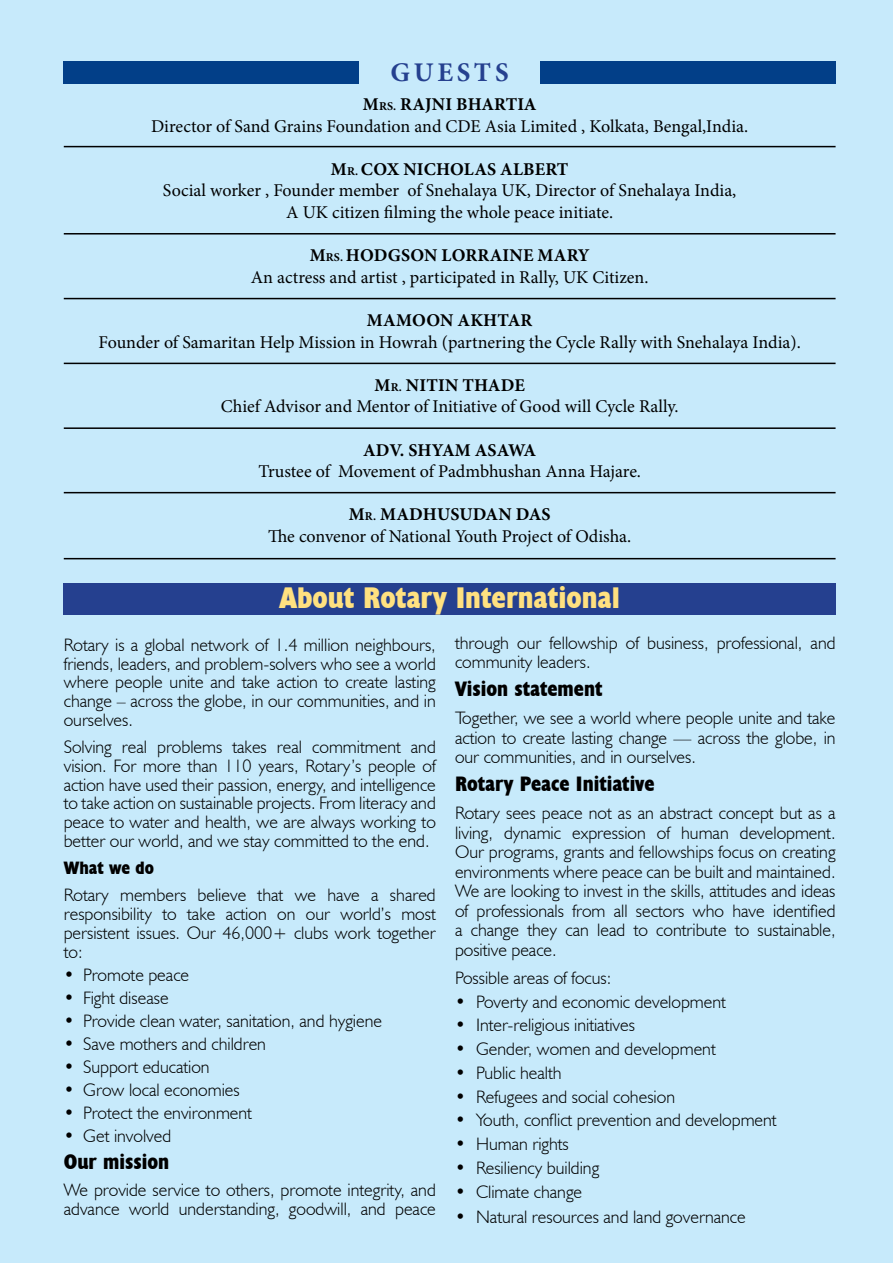
<style>
.page{position:relative;width:893px;height:1263px;background:#c7eafb}
.page>*{position:absolute;margin:0;border:0;box-sizing:border-box;transform-origin:0 0}
.t1{font:700 condensed 30px "Humanist 521 BT Xtra";color:#ffe180}
.t2{font:700 27px "Minion Pro";letter-spacing:.14em;color:#25408f}
.t3{font:700 condensed 21px "Humanist 521 BT Xtra";color:#000}
.t4{font:300 18px/18.8px "Humanist 521 BT";color:#000;text-align:justify}
.t5{font:18px/21.6px "Minion Pro";letter-spacing:-.005em;color:#000;text-align:center}
.t6{font:700 18px "Minion Pro";letter-spacing:.01em;color:#000}
.t7{font:700 condensed 18px "Humanist 521 BT Xtra";color:#000}
.s1{font-size:12px}
</style>
<div class="page">
<div style="left:64px;top:62px;width:295px;height:22px;background:#023f88"></div>
<div style="left:540px;top:62px;width:296px;height:22px;background:#023f88"></div>
<hr style="left:64px;top:146px;width:772px;height:1px;background:#000">
<hr style="left:64px;top:233px;width:772px;height:1px;background:#000">
<hr style="left:64px;top:298px;width:772px;height:1px;background:#000">
<hr style="left:64px;top:363px;width:772px;height:1px;background:#000">
<hr style="left:64px;top:427px;width:772px;height:2px;background:#000">
<hr style="left:64px;top:492px;width:772px;height:1px;background:#000">
<hr style="left:64px;top:558px;width:772px;height:1px;background:#000">
<div style="left:63px;top:583px;width:773px;height:31px;background:#25408f"></div>
<h2 class="t2" style="left:390px;top:54px;width:117px">GUESTS</h2>
<p class="t6" style="left:363px;top:92px;width:107px">M<span class="s1">RS .</span> RAJNI BHAR</p>
<p class="t6" style="left:506px;top:92px;width:22px">TIA</p>
<p class="t5" style="left:151px;top:115px;width:599px">Director of Sand Grains Foundation and CDE Asia Limited , Kolkata, Bengal,India.</p>
<p class="t6" style="left:331px;top:156px;width:85px">M<span class="s1">R.</span> COX NICH</p>
<p class="t6" style="left:450px;top:156px;width:120px">OLAS ALBERT</p>
<p class="t5" style="left:163px;top:180px;width:575px">Social worker , Founder member of Snehalaya UK, Director of Snehalaya India,<br>A UK citizen filming the whole peace initiate.</p>
<p class="t6" style="left:310px;top:243px;width:77px">M<span class="s1">RS.</span> HODGS</p>
<p class="t6" style="left:410px;top:243px;width:67px">ON LORRAI</p>
<p class="t6" style="left:510px;top:243px;width:57px">NE MARY</p>
<p class="t5" style="left:251px;top:266px;width:399px">An actress and artist , participated in Rally, UK Citizen.</p>
<p class="t6" style="left:367px;top:308px;width:154px">MAMOON AKHTAR</p>
<p class="t5" style="left:99px;top:331px;width:704px">Founder of Samaritan Help Mission in Howrah (partnering the Cycle Rally with Snehalaya India).</p>
<p class="t6" style="left:375px;top:372px;width:102px">M<span class="s1">R.</span> NITIN THAD</p>
<p class="t6" style="left:514px;top:372px;width:12px">E</p>
<p class="t5" style="left:221px;top:396px;width:459px">Chief Advisor and Mentor of Initiative of Good will Cycle Rally.</p>
<p class="t6" style="left:363px;top:437px;width:69px">ADV. SHYAM</p>
<p class="t6" style="left:475px;top:437px;width:59px">ASAWA</p>
<p class="t5" style="left:258px;top:461px;width:384px">Trustee of Movement of Padmbhushan Anna Hajare.</p>
<p class="t6" style="left:349px;top:502px;width:62px">M<span class="s1">R.</span> MADH</p>
<p class="t6" style="left:437px;top:502px;width:104px">USUDAN DAS</p>
<p class="t5" style="left:268px;top:526px;width:365px">The convenor of National Youth Project of Odisha.</p>
<h1 class="t1" style="left:279px;top:579px;width:342px">About Rotary International</h1>
<p class="t4" style="left:64px;top:635px;width:374px">Rotary is a global network of 1.4 million neighbours, friends, leaders, and problem-solvers who see a world where people unite and take action to create lasting change – across the globe, in our communities, and in ourselves.</p>
<p class="t4" style="left:64px;top:737px;width:374px">Solving real problems takes real commitment and vision. For more than 110 years, Rotary’s people of action have used their passion, energy, and intelligence to take action on sustainable projects. From literacy and peace to water and health, we are always working to better our world, and we stay committed to the end.</p>
<p class="t7" style="left:64px;top:857px;width:92px">What we do</p>
<p class="t4" style="left:64px;top:885px;width:374px">Rotary members believe that we have a shared responsibility to take action on our world’s most persistent issues. Our 46,000+ clubs work together to:</p>
<p class="t4" style="left:64px;top:965px;width:127px">• Promote peace</p>
<p class="t4" style="left:64px;top:988px;width:106px">• Fight disease</p>
<p class="t4" style="left:64px;top:1011px;width:320px">• Provide clean water, sanitation, and hygiene</p>
<p class="t4" style="left:64px;top:1034px;width:204px">• Save mothers and children</p>
<p class="t4" style="left:64px;top:1057px;width:147px">• Support education</p>
<p class="t4" style="left:64px;top:1080px;width:177px">• Grow local economies</p>
<p class="t4" style="left:64px;top:1103px;width:190px">• Protect the environment</p>
<p class="t4" style="left:64px;top:1126px;width:109px">• Get involved</p>
<p class="t3" style="left:64px;top:1149px;width:107px">Our mission</p>
<p class="t4" style="left:64px;top:1180px;width:374px">We provide service to others, promote integrity, and advance world understanding, goodwill, and peace</p>
<p class="t4" style="left:455px;top:632px;width:382px;line-height:19.5px">through our fellowship of business, professional, and community leaders.</p>
<p class="t3" style="left:455px;top:676px;width:149px">Vision statement</p>
<p class="t4" style="left:455px;top:708px;width:382px;line-height:19.5px">Together, we see a world where people unite and take action to create lasting change — across the globe, in our communities, and in ourselves.</p>
<p class="t3" style="left:455px;top:771px;width:201px">Rotary Peace Initiative</p>
<p class="t4" style="left:455px;top:803px;width:382px;line-height:19.5px">Rotary sees peace not as an abstract concept but as a living, dynamic expression of human development.<br>Our programs, grants and fellowships focus on creating environments where peace can be built and maintained.<br>We are looking to invest in the skills, attitudes and ideas of professionals from all sectors who have identified a change they can lead to contribute to sustainable, positive peace.</p>
<p class="t4" style="left:455px;top:968px;width:158px">Possible areas of focus:</p>
<p class="t4" style="left:455px;top:992px;width:272px">• Poverty and economic development</p>
<p class="t4" style="left:455px;top:1015px;width:182px">• Inter-religious initiatives</p>
<p class="t4" style="left:455px;top:1039px;width:262px">• Gender, women and development</p>
<p class="t4" style="left:455px;top:1063px;width:108px">• Public health</p>
<p class="t4" style="left:455px;top:1087px;width:222px">• Refugees and social cohesion</p>
<p class="t4" style="left:455px;top:1110px;width:323px">• Youth, conflict prevention and development</p>
<p class="t4" style="left:455px;top:1134px;width:115px">• Human rights</p>
<p class="t4" style="left:455px;top:1158px;width:146px">• Resiliency building</p>
<p class="t4" style="left:455px;top:1182px;width:129px">• Climate change</p>
<p class="t4" style="left:455px;top:1207px;width:292px">• Natural resources and land governance</p>
</div>
